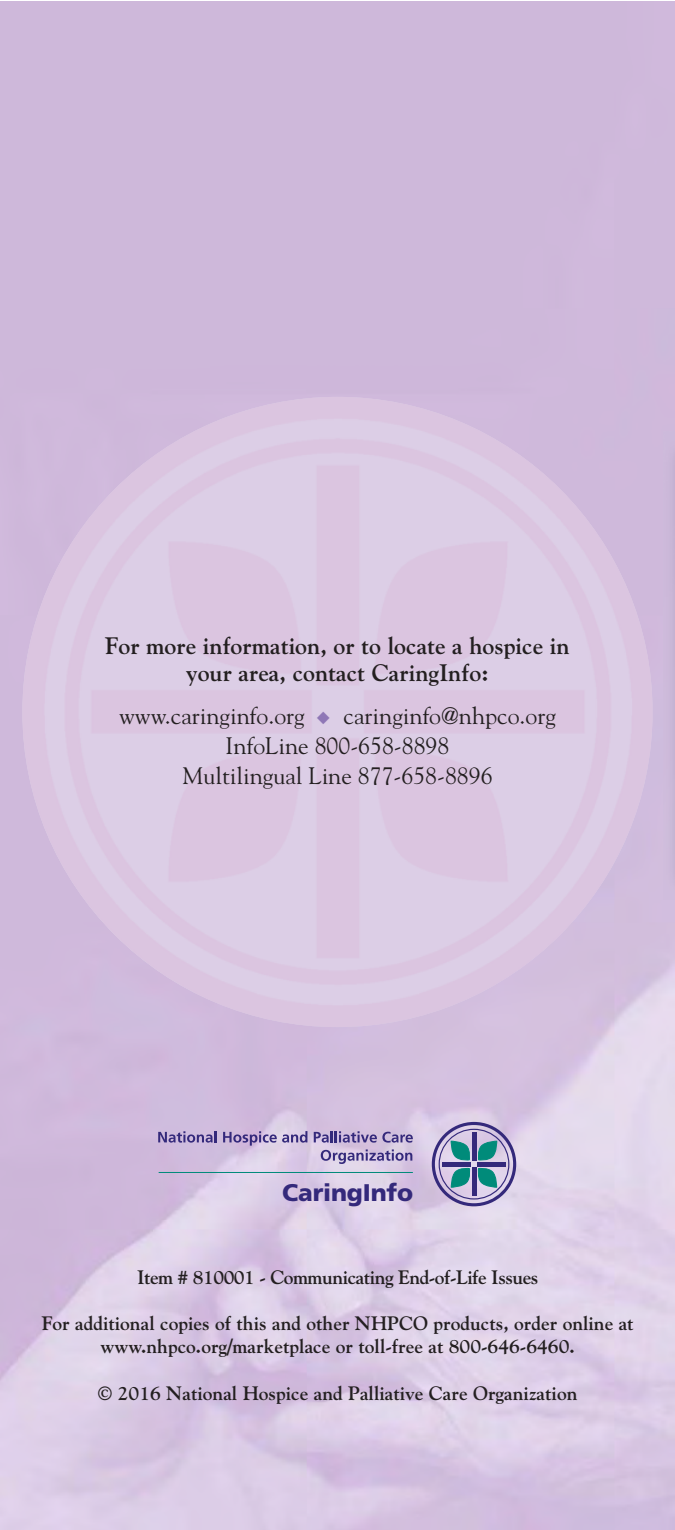
<style>
.page{position:relative;width:675px;height:1530px;background:#fff}
.page>*{position:absolute;margin:0;border:0;box-sizing:border-box;transform-origin:0 0}
.t1{font:900 24px "Frutiger LT Std";letter-spacing:-.005em;color:#34297b}
.t2{font:23.75px/30px "Goudy Std";color:#231f20;text-align:center}
.t3{font:700 23.75px/27.5px "Goudy Std";color:#231f20;text-align:center}
.t4{font:700 19.5px/23.2px "Goudy Std";color:#231f20;text-align:center}
.t5{font:700 19.5px "Goudy Std";letter-spacing:-.025em;color:#231f20}
.s1{color:#8f77b6}
</style>
<div class="page">
<div style="left:663px;top:432px;width:12px;height:468px;background:#ccb9d9"></div>
<svg style="left:432px;top:1122px;width:84px;height:84px;background:#919dbc"></svg>
<svg style="left:158px;top:1131px;width:59px;height:12px"></svg>
<svg style="left:223px;top:1131px;width:84px;height:15px"></svg>
<svg style="left:314px;top:1131px;width:99px;height:12px"></svg>
<svg style="left:321px;top:1149px;width:91px;height:15px"></svg>
<hr style="left:159px;top:1172px;width:254px;height:1px;background:#008b7a">
<p class="t3" style="left:105px;top:634px;width:466px">For more information, or to locate a hospice in your area, contact CaringInfo:</p>
<p class="t2" style="left:119px;top:701px;width:438px">www.caringinfo.org <span class="s1">◆</span> caringinfo@nhpco.org<br>InfoLine 800-658-8898<br>Multilingual Line 877-658-8896</p>
<p class="t1" style="left:282px;top:1179px;width:132px">CaringInfo</p>
<p class="t5" style="left:137px;top:1269px;width:403px">Item # 810001 - Communicating End-of-Life Issues</p>
<p class="t4" style="left:42px;top:1313px;width:594px">For additional copies of this and other NHPCO products, order online at www.nhpco.org/marketplace or toll-free at 800-646-6460.</p>
<p class="t4" style="left:98px;top:1383px;width:481px">© 2016 National Hospice and Palliative Care Organization</p>
</div>
